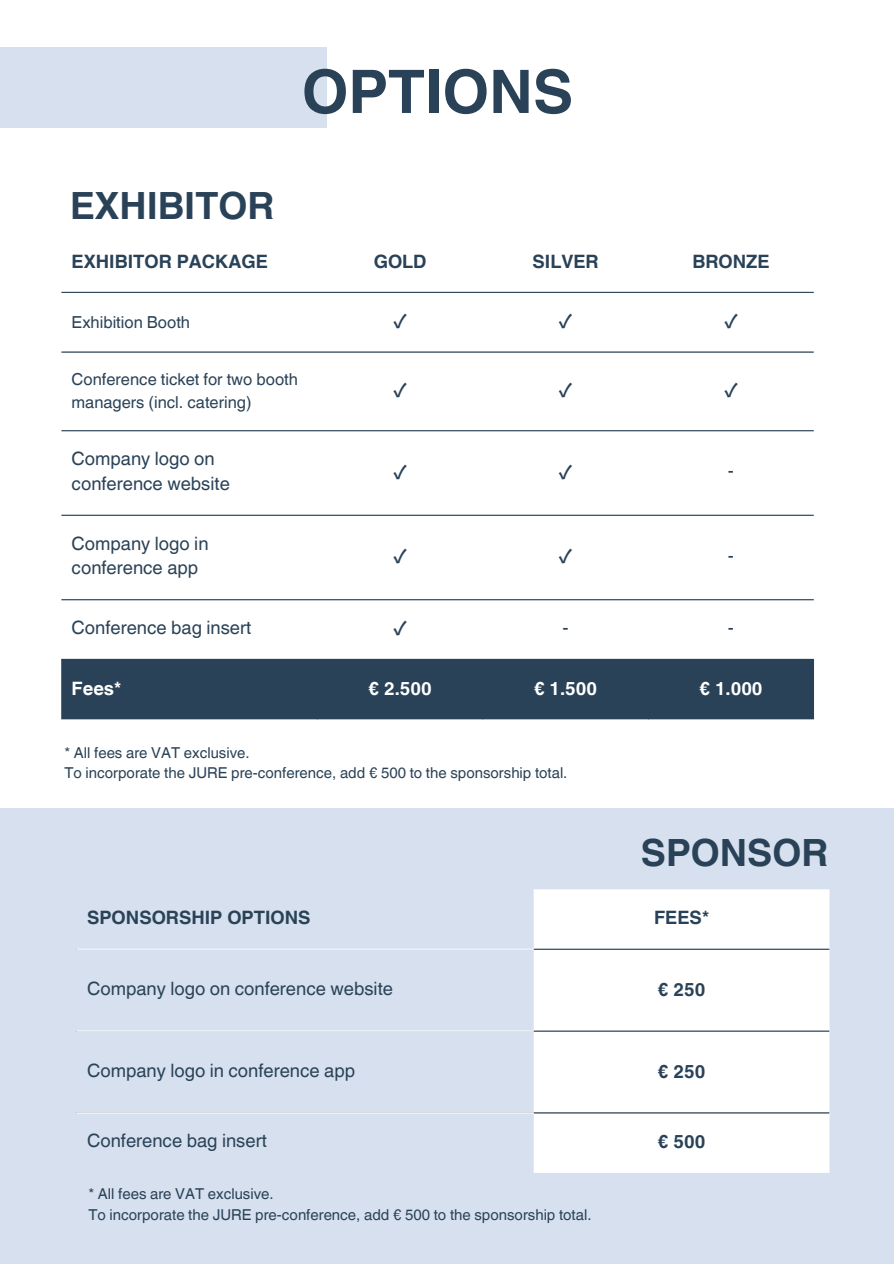
<style>
.page{position:relative;width:894px;height:1264px;background:#fff}
.page>*{position:absolute;margin:0;border:0;box-sizing:border-box;transform-origin:0 0}
.t1{font:700 60px "Helvetica World";color:#2a4257}
.t2{font:700 37.5px "Helvetica World";color:#2a4257}
.t3{font:18.45px/24.8px "Helvetica World";color:#2a4257}
.t4{font:700 18.45px "Helvetica World";color:#2a4257}
.t5{font:700 18.45px "Helvetica World";color:#fff}
.t6{font:700 18.45px "Noto Sans CJ Ksc";color:#2a4257}
.t7{font:16.5px/22.5px "Helvetica World";color:#2a4257}
.t8{font:15px "Helvetica World";color:#2a4257}
</style>
<div class="page">
<div style="left:0;top:47px;width:327px;height:81px;background:#d6e0ee"></div>
<div style="left:0;top:808px;width:893px;height:455px;background:#d6e0ee"></div>
<div style="left:61px;top:660px;width:752px;height:59px;background:#2a4257"></div>
<hr style="left:61px;top:292px;width:752px;height:1px;background:#2a4257">
<hr style="left:61px;top:351px;width:752px;height:1px;background:#2a4257">
<hr style="left:61px;top:430px;width:752px;height:1px;background:#2a4257">
<hr style="left:61px;top:514px;width:752px;height:2px;background:#2a4257">
<hr style="left:61px;top:599px;width:752px;height:1px;background:#2a4257">
<hr style="left:61px;top:659px;width:752px;height:1px;background:#2a4257">
<div style="left:533px;top:889px;width:296px;height:283px;background:#fff"></div>
<hr style="left:77px;top:948px;width:456px;height:1px;background:#fff">
<hr style="left:77px;top:1030px;width:456px;height:1px;background:#fff">
<hr style="left:77px;top:1112px;width:456px;height:1px;background:#fff">
<hr style="left:533px;top:948px;width:296px;height:1px;background:#2a4257">
<hr style="left:533px;top:1030px;width:296px;height:1px;background:#2a4257">
<hr style="left:533px;top:1112px;width:296px;height:1px;background:#2a4257">
<p class="t1" style="left:302px;top:43px;width:273px">OPTIONS</p>
<h1 class="t2" style="left:70px;top:175px;width:205px">EXHIBITOR</h1>
<h2 class="t4" style="left:72px;top:246px;width:198px">EXHIBITOR PACKAGE</h2>
<p class="t4" style="left:373px;top:246px;width:54px">GOLD</p>
<p class="t4" style="left:532px;top:246px;width:68px">SILVER</p>
<p class="t4" style="left:692px;top:246px;width:79px">BRONZE</p>
<p class="t7" style="left:72px;top:311px;width:120px">Exhibition Booth</p>
<p class="t6" style="left:393px;top:306px;width:15px">✓</p>
<p class="t6" style="left:558px;top:306px;width:15px">✓</p>
<p class="t6" style="left:724px;top:306px;width:15px">✓</p>
<p class="t7" style="left:72px;top:368px;width:228px">Conference ticket for two booth managers (incl. catering)</p>
<p class="t6" style="left:393px;top:375px;width:15px">✓</p>
<p class="t6" style="left:558px;top:375px;width:15px">✓</p>
<p class="t6" style="left:724px;top:375px;width:15px">✓</p>
<p class="t3" style="left:72px;top:446px;width:160px">Company logo on conference website</p>
<p class="t6" style="left:393px;top:457px;width:15px">✓</p>
<p class="t6" style="left:558px;top:457px;width:15px">✓</p>
<p class="t3" style="left:727px;top:458px;width:8px">-</p>
<p class="t3" style="left:72px;top:531px;width:138px">Company logo in</p>
<p class="t3" style="left:72px;top:555px;width:128px">conference app</p>
<p class="t6" style="left:393px;top:541px;width:15px">✓</p>
<p class="t6" style="left:558px;top:541px;width:15px">✓</p>
<p class="t3" style="left:727px;top:543px;width:8px">-</p>
<p class="t3" style="left:72px;top:615px;width:181px">Conference bag insert</p>
<p class="t6" style="left:393px;top:613px;width:15px">✓</p>
<p class="t3" style="left:562px;top:615px;width:8px">-</p>
<p class="t3" style="left:727px;top:615px;width:8px">-</p>
<p class="t5" style="left:72px;top:673px;width:51px">Fees*</p>
<p class="t5" style="left:368px;top:673px;width:65px">€ 2.500</p>
<p class="t5" style="left:534px;top:673px;width:65px">€ 1.500</p>
<p class="t5" style="left:699px;top:673px;width:65px">€ 1.000</p>
<p class="t8" style="left:64px;top:744px;width:187px">* All fees are VAT exclusive.</p>
<p class="t8" style="left:64px;top:764px;width:504px">To incorporate the JURE pre-conference, add € 500 to the sponsorship total.</p>
<p class="t2" style="left:640px;top:821px;width:189px">SPONSOR</p>
<p class="t4" style="left:87px;top:902px;width:225px">SPONSORSHIP OPTIONS</p>
<h2 class="t4" style="left:654px;top:902px;width:56px">FEES*</h2>
<p class="t3" style="left:87px;top:976px;width:307px">Company logo on conference website</p>
<p class="t4" style="left:657px;top:974px;width:49px">€ 250</p>
<p class="t3" style="left:87px;top:1057px;width:269px">Company logo in conference app</p>
<p class="t4" style="left:657px;top:1056px;width:49px">€ 250</p>
<p class="t3" style="left:87px;top:1128px;width:181px">Conference bag insert</p>
<p class="t4" style="left:657px;top:1126px;width:49px">€ 500</p>
<p class="t8" style="left:88px;top:1185px;width:187px">* All fees are VAT exclusive.</p>
<p class="t8" style="left:88px;top:1205px;width:504px">To incorporate the JURE pre-conference, add € 500 to the sponsorship total.</p>
</div>
